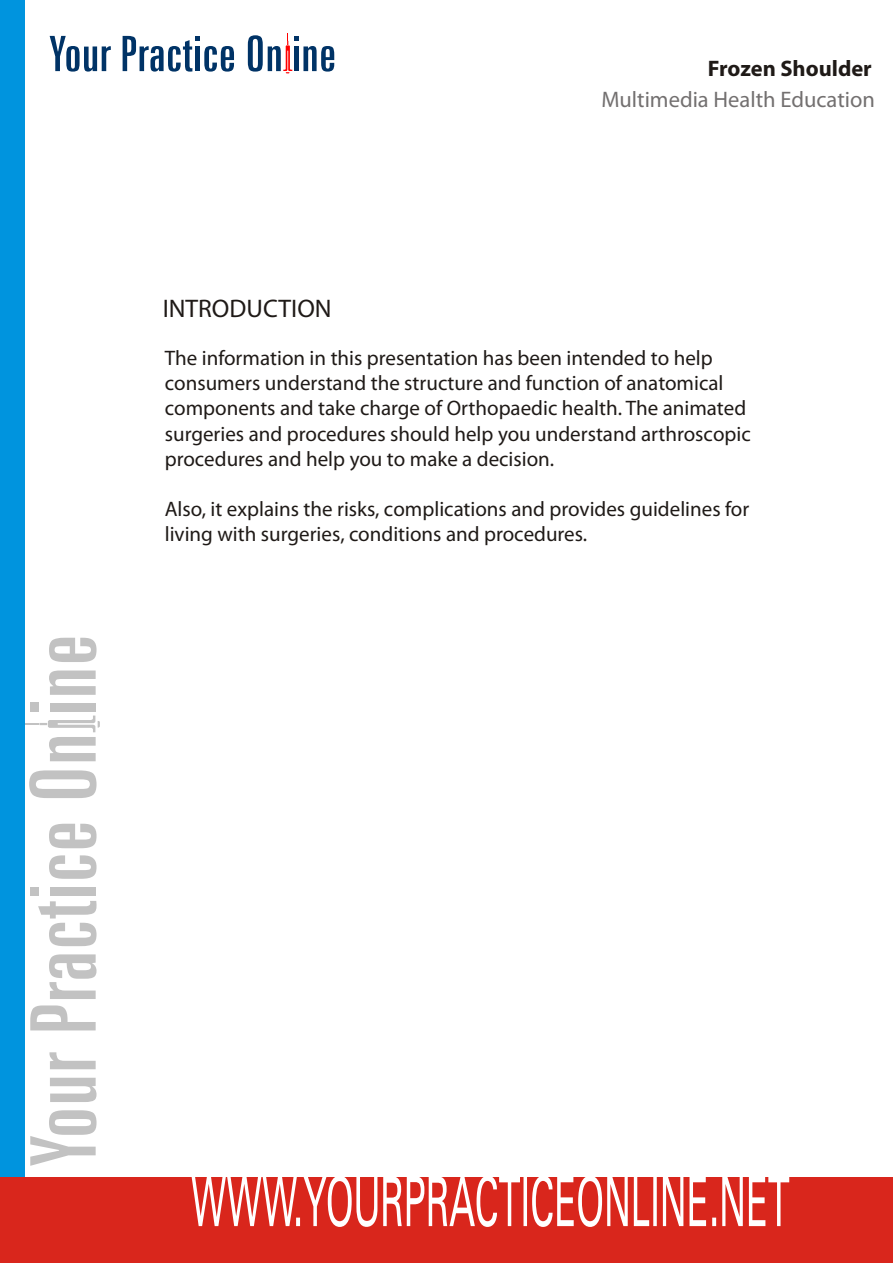
<style>
.page{position:relative;width:894px;height:1263px;background:#fff}
.page>*{position:absolute;margin:0;border:0;box-sizing:border-box;transform-origin:0 0}
.t1{font:25.5px "Myriad Pro";color:#1f1a17}
.t2{font:22.5px "Myriad Pro";color:#737070}
.t3{font:700 22.5px "Myriad Pro";color:#1f1a17}
.t4{font:21px/25.2px "Myriad Pro";color:#1f1a17}
</style>
<div class="page">
<svg style="left:49px;top:638px;width:48px;height:24px"></svg>
<div style="left:30px;top:703px;width:8px;height:9px;background:#c2c2c2"></div>
<svg style="left:29px;top:770px;width:68px;height:28px"></svg>
<svg style="left:25px;top:716px;width:75px;height:45px"></svg>
<svg style="left:49px;top:671px;width:47px;height:24px"></svg>
<div style="left:50px;top:703px;width:46px;height:9px;background:#c2c2c2"></div>
<div style="left:30px;top:887px;width:8px;height:9px;background:#c2c2c2"></div>
<svg style="left:49px;top:855px;width:48px;height:24px"></svg>
<div style="left:50px;top:887px;width:46px;height:9px;background:#c2c2c2"></div>
<svg style="left:49px;top:824px;width:48px;height:24px"></svg>
<svg style="left:30px;top:1005px;width:66px;height:25px"></svg>
<svg style="left:38px;top:901px;width:59px;height:45px"></svg>
<svg style="left:49px;top:954px;width:48px;height:45px"></svg>
<svg style="left:30px;top:1110px;width:67px;height:56px"></svg>
<svg style="left:49px;top:1052px;width:47px;height:17px"></svg>
<svg style="left:50px;top:1078px;width:47px;height:24px"></svg>
<div style="left:0;top:0;width:25px;height:1189px;background:#0094de"></div>
<svg style="left:248px;top:33px;width:86px;height:40px"></svg>
<div style="left:294px;top:47px;width:5px;height:24px;background:#036"></div>
<svg style="left:123px;top:36px;width:111px;height:36px"></svg>
<svg style="left:50px;top:36px;width:61px;height:36px"></svg>
<div style="left:0;top:1177px;width:892px;height:86px;background:#d9261c"></div>
<svg style="left:192px;top:1177px;width:597px;height:50px"></svg>
<p class="t3" style="left:708px;top:60px;width:166px">Frozen Shoulder</p>
<p class="t1" style="left:163px;top:299px;width:171px">INTRODUCTION</p>
<p class="t2" style="left:601px;top:91px;width:275px">Multimedia Health Education</p>
<p class="t4" style="left:165px;top:347px;width:588px">The information in this presentation has been intended to help consumers understand the structure and function of anatomical components and take charge of Orthopaedic health. The animated surgeries and procedures should help you understand arthroscopic procedures and help you to make a decision.</p>
<p class="t4" style="left:165px;top:498px;width:586px">Also, it explains the risks, complications and provides guidelines for living with surgeries, conditions and procedures.</p>
</div>
